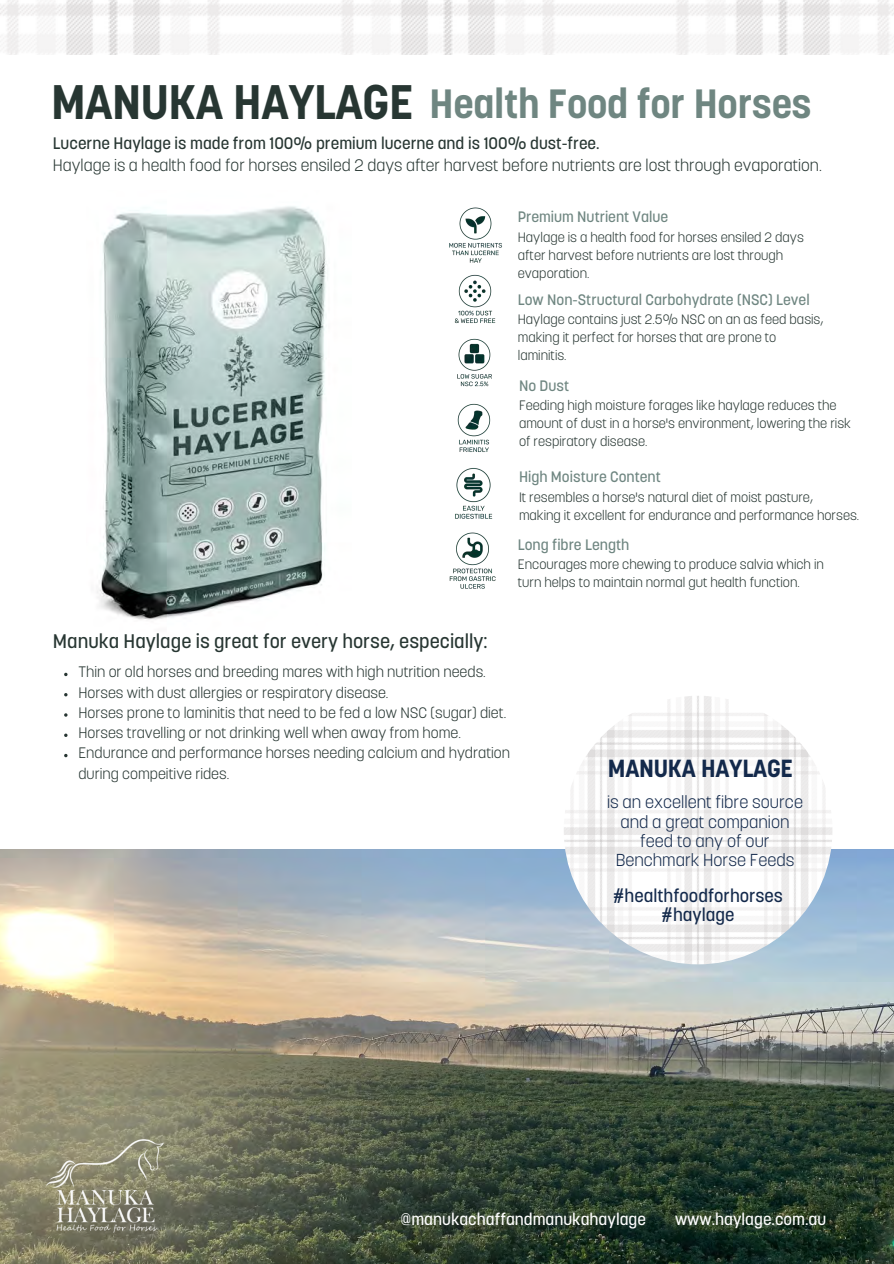
<style>
.page{position:relative;width:894px;height:1264px;background:#fff}
.page>*{position:absolute;margin:0;border:0;box-sizing:border-box;transform-origin:0 0}
.t1{font:700 48px "Korolev";letter-spacing:-.01em;color:#273632}
.t2{font:700 40.5px "Korolev";letter-spacing:-.01em;color:#6f8681}
.t3{font:700 24.6px "Korolev";letter-spacing:-.01em;color:#13294b}
.t4{font:500 19.5px "Korolev";color:#273632}
.t5{font:500 18px "Korolev";color:#13294b}
.t6{font:300 17.1px/19.2px "Korolev";color:#13294b;text-align:center}
.t7{font:300 16.5px "Korolev";color:#273632}
.t8{font:500 16.5px "Korolev";color:#273632}
.t9{font:500 16.5px "Korolev";color:#fefefe}
.t10{font:300 15px/20.2px "Korolev";color:#273632}
.t11{font:500 15px "Korolev";color:#6f8681}
.t12{font:300 13.5px/18px "Korolev";color:#273632}
</style>
<div class="page">
<img style="left:0;top:0;width:893px;height:54px">
<img style="left:97px;top:206px;width:230px;height:414px">
<img style="left:0;top:849px;width:893px;height:414px">
<img style="left:28px;top:1105px;width:164px;height:145px">
<img style="left:457px;top:403px;width:34px;height:49px">
<img style="left:455px;top:468px;width:38px;height:51px">
<img style="left:449px;top:532px;width:47px;height:57px">
<img style="left:457px;top:338px;width:35px;height:49px">
<img style="left:454px;top:274px;width:42px;height:50px">
<img style="left:449px;top:207px;width:53px;height:56px">
<img style="left:563px;top:695px;width:269px;height:269px;border-radius:50%">
<p class="t1" style="left:51px;top:72px;width:363px">MANUKA HAYLAGE</p>
<p class="t2" style="left:429px;top:78px;width:383px">Health Food for Horses</p>
<p class="t8" style="left:53px;top:132px;width:548px">Lucerne Haylage is made from 100% premium lucerne and is 100% dust-free.</p>
<p class="t7" style="left:53px;top:155px;width:770px">Haylage is a health food for horses ensiled 2 days after harvest before nutrients are lost through evaporation.</p>
<p class="t11" style="left:517px;top:208px;width:152px">Premium Nutrient Value</p>
<p class="t12" style="left:517px;top:228px;width:287px">Haylage is a health food for horses ensiled 2 days after harvest before nutrients are lost through evaporation.</p>
<p class="t11" style="left:517px;top:290px;width:293px">Low Non-Structural Carbohydrate (NSC) Level</p>
<p class="t12" style="left:517px;top:310px;width:307px">Haylage contains just 2.5% NSC on an as feed basis, making it perfect for horses that are prone to laminitis.</p>
<p class="t11" style="left:519px;top:376px;width:52px">No Dust</p>
<p class="t12" style="left:519px;top:396px;width:333px">Feeding high moisture forages like haylage reduces the amount of dust in a horse's environment, lowering the risk of respiratory disease.</p>
<p class="t11" style="left:519px;top:467px;width:143px">High Moisture Content</p>
<p class="t12" style="left:519px;top:488px;width:295px">It resembles a horse's natural diet of moist pasture,</p>
<p class="t12" style="left:519px;top:506px;width:341px">making it excellent for endurance and performance horses.</p>
<p class="t11" style="left:517px;top:535px;width:113px">Long fibre Length</p>
<p class="t12" style="left:517px;top:555px;width:307px">Encourages more chewing to produce salvia which in turn helps to maintain normal gut health function.</p>
<p class="t4" style="left:53px;top:629px;width:436px">Manuka Haylage is great for every horse, especially:</p>
<p class="t10" style="left:78px;top:662px;width:409px">Thin or old horses and breeding mares with high nutrition needs.</p>
<p class="t10" style="left:78px;top:682px;width:311px">Horses with dust allergies or respiratory disease.</p>
<p class="t10" style="left:78px;top:702px;width:429px">Horses prone to laminitis that need to be fed a low NSC (sugar) diet.</p>
<p class="t10" style="left:78px;top:722px;width:384px">Horses travelling or not drinking well when away from home.</p>
<p class="t10" style="left:78px;top:743px;width:433px">Endurance and performance horses needing calcium and hydration during compeitive rides.</p>
<p class="t3" style="left:607px;top:752px;width:186px">MANUKA HAYLAGE</p>
<p class="t6" style="left:607px;top:792px;width:197px">is an excellent fibre source and a great companion feed to any of our<br>Benchmark Horse Feeds</p>
<p class="t5" style="left:613px;top:884px;width:171px">#healthfoodforhorses</p>
<p class="t5" style="left:661px;top:903px;width:74px">#haylage</p>
<p class="t9" style="left:400px;top:1208px;width:247px">@manukachaffandmanukahaylage</p>
<p class="t9" style="left:674px;top:1208px;width:153px">www.haylage.com.au</p>
</div>
